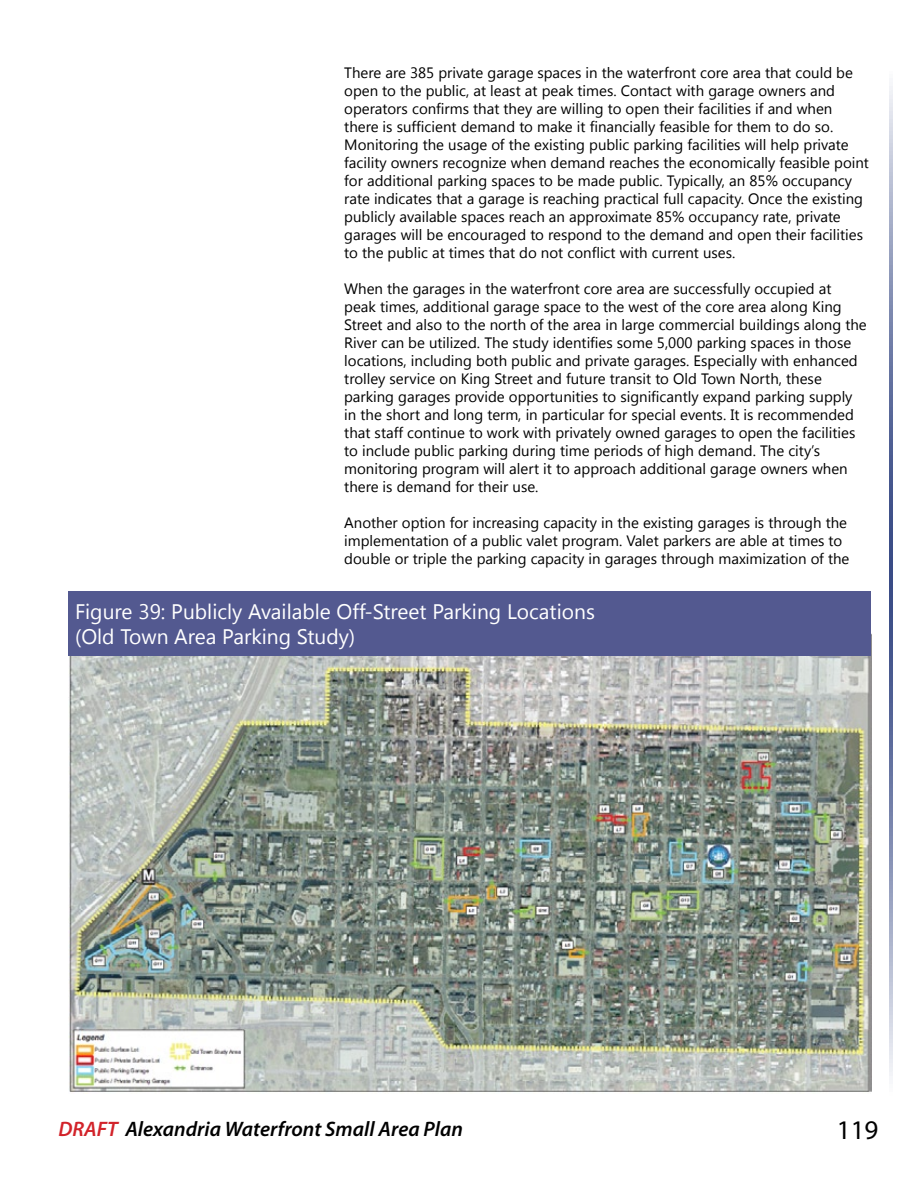
<style>
.page{position:relative;width:918px;height:1188px;background:#fff}
.page>*{position:absolute;margin:0;border:0;box-sizing:border-box;transform-origin:0 0}
.t1{font:27px "Myriad Pro";color:#000}
.t2{font:21px/25.2px "Segoe UI";color:#fff}
.t3{font:italic 600 21px "Myriad Pro";color:#000}
.t4{font:15px/18px "Segoe UI";color:#000}
.s1{color:#d2232a}
</style>
<div class="page">
<svg style="left:889px;top:86px;width:4px;height:990px;background:#818db2"></svg>
<img style="left:69px;top:656px;width:802px;height:436px">
<div style="left:68px;top:591px;width:803px;height:65px;background:#535990"></div>
<p class="t4" style="left:344px;top:63px;width:526px">There are 385 private garage spaces in the waterfront core area that could be open to the public, at least at peak times. Contact with garage owners and operators confirms that they are willing to open their facilities if and when there is sufficient demand to make it financially feasible for them to do so.<br>Monitoring the usage of the existing public parking facilities will help private facility owners recognize when demand reaches the economically feasible point for additional parking spaces to be made public. Typically, an 85% occupancy rate indicates that a garage is reaching practical full capacity. Once the existing publicly available spaces reach an approximate 85% occupancy rate, private garages will be encouraged to respond to the demand and open their facilities to the public at times that do not conflict with current uses.</p>
<p class="t4" style="left:344px;top:279px;width:524px">When the garages in the waterfront core area are successfully occupied at peak times, additional garage space to the west of the core area along King Street and also to the north of the area in large commercial buildings along the River can be utilized. The study identifies some 5,000 parking spaces in those locations, including both public and private garages. Especially with enhanced trolley service on King Street and future transit to Old Town North, these parking garages provide opportunities to significantly expand parking supply in the short and long term, in particular for special events. It is recommended that staff continue to work with privately owned garages to open the facilities to include public parking during time periods of high demand. The city’s monitoring program will alert it to approach additional garage owners when there is demand for their use.</p>
<p class="t4" style="left:344px;top:513px;width:507px">Another option for increasing capacity in the existing garages is through the implementation of a public valet program. Valet parkers are able at times to double or triple the parking capacity in garages through maximization of the</p>
<h2 class="t2" style="left:75px;top:598px;width:521px">Figure 39: Publicly Available Off-Street Parking Locations (Old Town Area Parking Study)</h2>
<h2 class="t3" style="left:58px;top:1116px;width:406px"><span class="s1">DRAFT</span> Alexandria Waterfront Small Area Plan</h2>
<h1 class="t1" style="left:837px;top:1113px;width:43px">119</h1>
</div>
